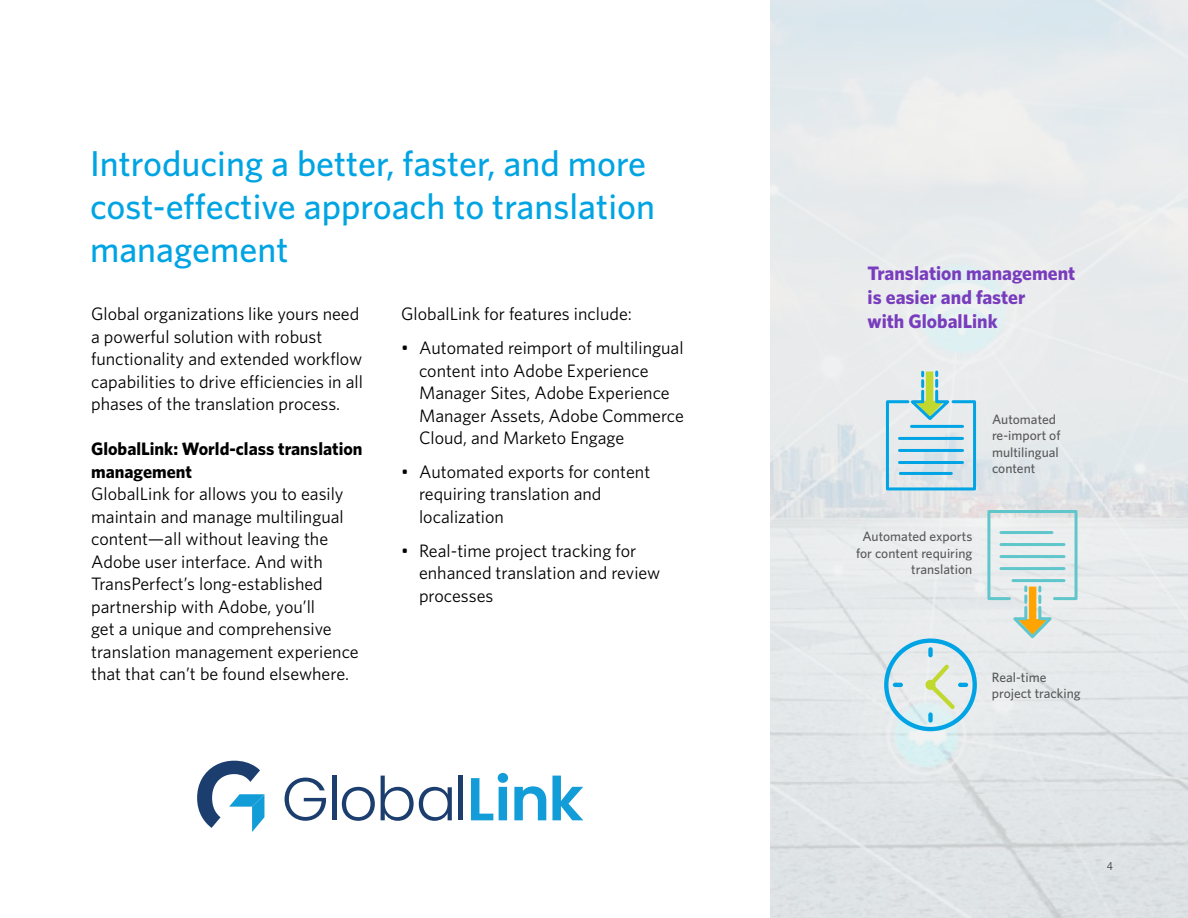
<style>
.page{position:relative;width:1188px;height:918px;background:#fff}
.page>*{position:absolute;margin:0;border:0;box-sizing:border-box;transform-origin:0 0}
.t1{font:500 36px/43.2px "Whitney";color:#00a4e3}
.t2{font:700 19.5px/24px "Whitney";color:#783cbd}
.t3{font:18px/22.5px "Whitney";color:#000}
.t4{font:700 18px/22.5px "Whitney";color:#000}
.t5{font:500 13.5px/16.2px "Whitney";color:#58595b}
.t6{font:300 12px "Adobe Clean";color:#000}
</style>
<div class="page">
<svg style="left:884px;top:369px;width:94px;height:123px;background:#b9dbe2"></svg>
<svg style="left:986px;top:509px;width:93px;height:132px;background:#d1e2de"></svg>
<svg style="left:884px;top:638px;width:93px;height:93px;background:#c3e0e5"></svg>
<div style="left:928px;top:712px;width:5px;height:11px;background:#00a4e4;border-radius:2px"></div>
<hr style="left:958px;top:683px;width:10px;height:4px;background:#00a4e4;border-radius:2px">
<hr style="left:893px;top:683px;width:10px;height:4px;background:#00a4e4;border-radius:2px">
<svg style="left:285px;top:778px;width:41px;height:43px"></svg>
<hr style="left:332px;top:776px;width:4px;height:44px;background:#1b3e6f">
<svg style="left:342px;top:787px;width:33px;height:34px"></svg>
<svg style="left:381px;top:776px;width:71px;height:45px"></svg>
<hr style="left:458px;top:776px;width:4px;height:44px;background:#1b3e6f">
<svg style="left:471px;top:773px;width:37px;height:47px"></svg>
<svg style="left:514px;top:786px;width:32px;height:34px"></svg>
<svg style="left:552px;top:776px;width:31px;height:44px"></svg>
<svg style="left:197px;top:761px;width:67px;height:71px"></svg>
<h1 class="t1" style="left:90px;top:141px;width:567px">Introducing a better, faster, and more cost-effective approach to translation management</h1>
<p class="t3" style="left:91px;top:303px;width:273px">Global organizations like yours need a powerful solution with robust functionality and extended workflow capabilities to drive efficiencies in all phases of the translation process.</p>
<p class="t4" style="left:91px;top:437px;width:273px">GlobalLink: World-class translation management</p>
<p class="t3" style="left:91px;top:483px;width:269px">GlobalLink for allows you to easily maintain and manage multilingual content—all without leaving the Adobe user interface. And with TransPerfect’s long-established partnership with Adobe, you’ll<br>get a unique and comprehensive translation management experience that that can’t be found elsewhere.</p>
<p class="t3" style="left:401px;top:303px;width:232px">GlobalLink for features include:</p>
<p class="t3" style="left:419px;top:336px;width:266px;text-indent:-18px">• Automated reimport of multilingual content into Adobe Experience<br>Manager Sites, Adobe Experience<br>Manager Assets, Adobe Commerce<br>Cloud, and Marketo Engage</p>
<p class="t3" style="left:419px;top:460px;width:233px;text-indent:-18px">• Automated exports for content requiring translation and localization</p>
<p class="t3" style="left:419px;top:539px;width:243px;text-indent:-18px">• Real-time project tracking for enhanced translation and review processes</p>
<p class="t2" style="left:868px;top:260px;width:209px">Translation management is easier and faster<br>with GlobalLink</p>
<p class="t5" style="left:992px;top:411px;width:70px">Automated re-import of multilingual content</p>
<p class="t5" style="left:856px;top:528px;width:118px;text-align:right">Automated exports for content requiring translation</p>
<p class="t5" style="left:992px;top:669px;width:90px">Real-time project tracking</p>
<p class="t6" style="left:1107px;top:858px;width:8px">4</p>
</div>
